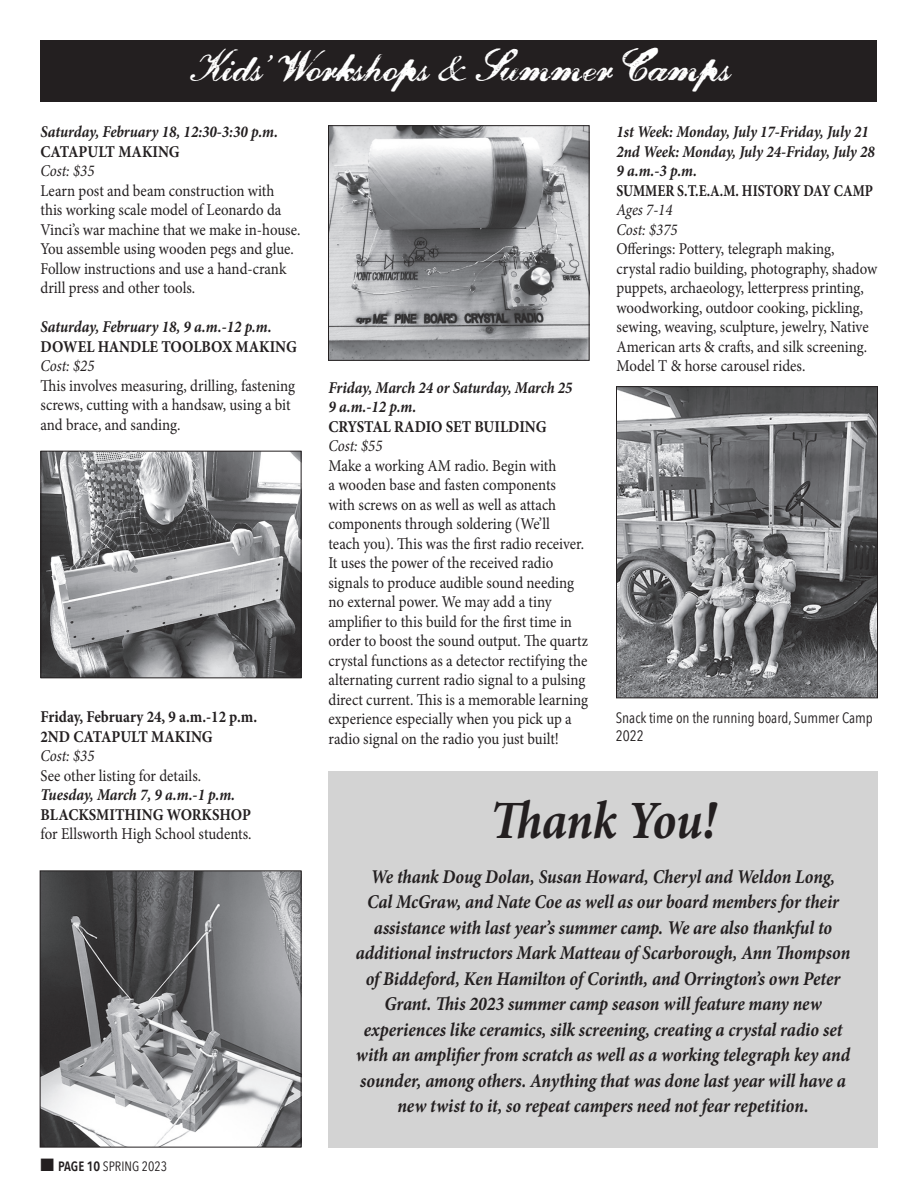
<style>
.page{position:relative;width:918px;height:1188px;background:#fff}
.page>*{position:absolute;margin:0;border:0;box-sizing:border-box;transform-origin:0 0}
.t1{font:italic 700 54px "Minion Pro";letter-spacing:-.01em;color:#231f20;scale:.9 1}
.t2{font:49.5px "Magesta Script Mix";color:#fff}
.t3{font:italic 700 19.5px/25.5px "Minion Pro";letter-spacing:-.005em;color:#231f20;text-align:center;scale:.9 1}
.t4{font:16.5px/19.5px "Minion Pro";color:#231f20;scale:.9 1}
.t5{font:italic 700 16.5px "Minion Pro";letter-spacing:-.005em;color:#231f20;scale:.9 1}
.t6{font:700 16.5px "Minion Pro";color:#231f20;scale:.9 1}
.t7{font:italic 16.5px "Minion Pro";color:#231f20;scale:.9 1}
.t8{font:700 16.5px "Minion Pro";color:#231f20;scale:.83 1}
.t9{font:15px/18px "Avenir Next Condensed";color:#231f20}
.t10{font:13.5px "Avenir Next Condensed";color:#231f20}
.s1{font-weight:600}
</style>
<div class="page">
<div style="left:328px;top:771px;width:550px;height:377px;background:#d3d3d3"></div>
<div style="left:40px;top:40px;width:838px;height:62px;background:#231f20"></div>
<img style="left:42px;top:453px;width:258px;height:223px">
<div style="left:40px;top:451px;width:262px;height:227px;border:1px solid #231f20"></div>
<img style="left:42px;top:872px;width:258px;height:274px">
<div style="left:40px;top:870px;width:262px;height:278px;border:1px solid #231f20"></div>
<img style="left:330px;top:127px;width:258px;height:232px">
<div style="left:328px;top:125px;width:262px;height:236px;border:1px solid #231f20"></div>
<img style="left:618px;top:388px;width:258px;height:308px">
<div style="left:616px;top:386px;width:262px;height:312px;border:1px solid #231f20"></div>
<p class="t2" style="left:188px;top:41px;width:543px">Kids’ Workshops &amp; Summer Camps</p>
<p class="t5" style="left:40px;top:120px;width:265px">Saturday, February 18, 12:30-3:30 p.m.</p>
<p class="t6" style="left:40px;top:140px;width:156px">CATAPULT MAKING</p>
<p class="t7" style="left:40px;top:160px;width:61px">Cost: $35</p>
<p class="t4" style="left:40px;top:181px;width:290px">Learn post and beam construction with this working scale model of Leonardo da Vinci’s war machine that we make in-house.<br>You assemble using wooden pegs and glue.<br>Follow instructions and use a hand-crank drill press and other tools.</p>
<p class="t5" style="left:40px;top:315px;width:258px">Saturday, February 18, 9 a.m.-12 p.m.</p>
<p class="t6" style="left:40px;top:335px;width:286px">DOWEL HANDLE TOOLBOX MAKING</p>
<p class="t7" style="left:40px;top:355px;width:61px">Cost: $25</p>
<p class="t4" style="left:40px;top:376px;width:284px">This involves measuring, drilling, fastening screws, cutting with a handsaw, using a bit and brace, and sanding.</p>
<p class="t6" style="left:40px;top:705px;width:242px">Friday, February 24, 9 a.m.-12 p.m.</p>
<p class="t6" style="left:40px;top:725px;width:193px">2ND CATAPULT MAKING</p>
<p class="t7" style="left:40px;top:745px;width:61px">Cost: $35</p>
<p class="t4" style="left:40px;top:766px;width:180px">See other listing for details.</p>
<p class="t5" style="left:40px;top:783px;width:218px">Tuesday, March 7, 9 a.m.-1 p.m.</p>
<p class="t6" style="left:40px;top:803px;width:235px">BLACKSMITHING WORKSHOP</p>
<p class="t4" style="left:40px;top:824px;width:236px">for Ellsworth High School students.</p>
<p class="t10" style="left:40px;top:1155px;width:128px">■ <span class="s1">PAGE 10</span> SPRING 2023</p>
<p class="t5" style="left:328px;top:376px;width:273px">Friday, March 24 or Saturday, March 25</p>
<p class="t5" style="left:328px;top:395px;width:99px">9 a.m.-12 p.m.</p>
<p class="t6" style="left:328px;top:415px;width:244px">CRYSTAL RADIO SET BUILDING</p>
<p class="t7" style="left:328px;top:435px;width:61px">Cost: $55</p>
<p class="t4" style="left:328px;top:456px;width:290px">Make a working AM radio. Begin with<br>a wooden base and fasten components<br>with screws on as well as well as attach components through soldering (We’ll<br>teach you). This was the first radio receiver.<br>It uses the power of the received radio signals to produce audible sound needing no external power. We may add a tiny amplifier to this build for the first time in order to boost the sound output. The quartz crystal functions as a detector rectifying the alternating current radio signal to a pulsing direct current. This is a memorable learning experience especially when you pick up a radio signal on the radio you just built!</p>
<p class="t5" style="left:616px;top:120px;width:282px">1st Week: Monday, July 17-Friday, July 21</p>
<p class="t5" style="left:616px;top:140px;width:289px">2nd Week: Monday, July 24-Friday, July 28</p>
<p class="t5" style="left:616px;top:159px;width:91px">9 a.m.-3 p.m.</p>
<p class="t8" style="left:616px;top:179px;width:311px">SUMMER S.T.E.A.M. HISTORY DAY CAMP</p>
<p class="t7" style="left:616px;top:199px;width:64px">Ages 7-14</p>
<p class="t7" style="left:616px;top:218px;width:69px">Cost: $375</p>
<p class="t4" style="left:616px;top:239px;width:291px">Offerings: Pottery, telegraph making, crystal radio building, photography, shadow puppets, archaeology, letterpress printing, woodworking, outdoor cooking, pickling, sewing, weaving, sculpture, jewelry, Native American arts &amp; crafts, and silk screening.<br>Model T &amp; horse carousel rides.</p>
<p class="t9" style="left:616px;top:708px;width:259px">Snack time on the running board, Summer Camp<br>2022</p>
<p class="t1" style="left:490px;top:782px;width:252px">Thank You!</p>
<p class="t3" style="left:356px;top:864px;width:551px">We thank Doug Dolan, Susan Howard, Cheryl and Weldon Long,<br>Cal McGraw, and Nate Coe as well as our board members for their assistance with last year’s summer camp. We are also thankful to additional instructors Mark Matteau of Scarborough, Ann Thompson of Biddeford, Ken Hamilton of Corinth, and Orrington’s own Peter Grant. This 2023 summer camp season will feature many new experiences like ceramics, silk screening, creating a crystal radio set with an amplifier from scratch as well as a working telegraph key and sounder, among others. Anything that was done last year will have a new twist to it, so repeat campers need not fear repetition.</p>
</div>
